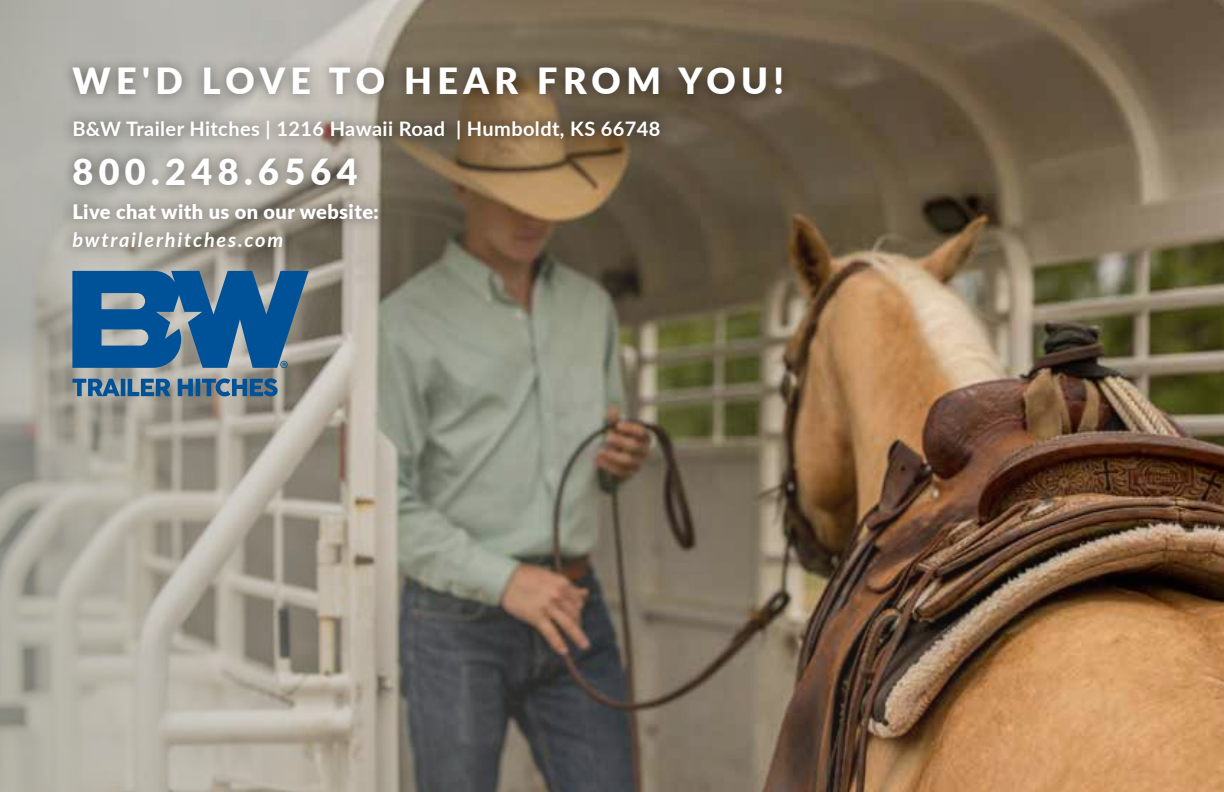
<style>
.page{position:relative;width:1224px;height:792px;background:#fff}
.page>*{position:absolute;margin:0;border:0;box-sizing:border-box;transform-origin:0 0}
.t1{font:900 36px "Lato";letter-spacing:.15em;color:#fff}
.t2{font:700 20px "Lato";letter-spacing:.02em;color:#fff}
.t3{font:900 20px "Lato";letter-spacing:.02em;color:#fff}
.t4{font:italic 700 20px "Lato";letter-spacing:.09em;color:#fff}
</style>
<div class="page">
<img style="left:0;top:0;width:1224px;height:792px">
<div style="left:39px;top:238px;width:300px;height:192px;background:#fff;opacity:.5"></div>
<svg style="left:72px;top:379px;width:98px;height:17px;background:#48779c"></svg>
<svg style="left:178px;top:378px;width:100px;height:18px;background:#436e90"></svg>
<svg style="left:72px;top:271px;width:237px;height:97px;background:#2f6999"></svg>
<div style="left:61px;top:56px;width:734px;height:51px;background:#000;opacity:.5"></div>
<div style="left:62px;top:109px;width:610px;height:43px;background:#000;opacity:.5"></div>
<div style="left:61px;top:146px;width:308px;height:52px;background:#000;opacity:.5"></div>
<div style="left:61px;top:192px;width:329px;height:39px;background:#000;opacity:.5"></div>
<div style="left:60px;top:220px;width:235px;height:39px;background:#000;opacity:.5"></div>
<h1 class="t1" style="left:72px;top:54px;width:713px">WE'D LOVE TO HEAR FROM YOU!</h1>
<p class="t2" style="left:72px;top:114px;width:590px">B&amp;W Trailer Hitches | 1216 Hawaii Road | Humboldt, KS 66748</p>
<h1 class="t1" style="left:72px;top:144px;width:287px">800.248.6564</h1>
<p class="t3" style="left:72px;top:197px;width:308px">Live chat with us on our website:</p>
<p class="t4" style="left:72px;top:225px;width:213px">bwtrailerhitches.com</p>
</div>
